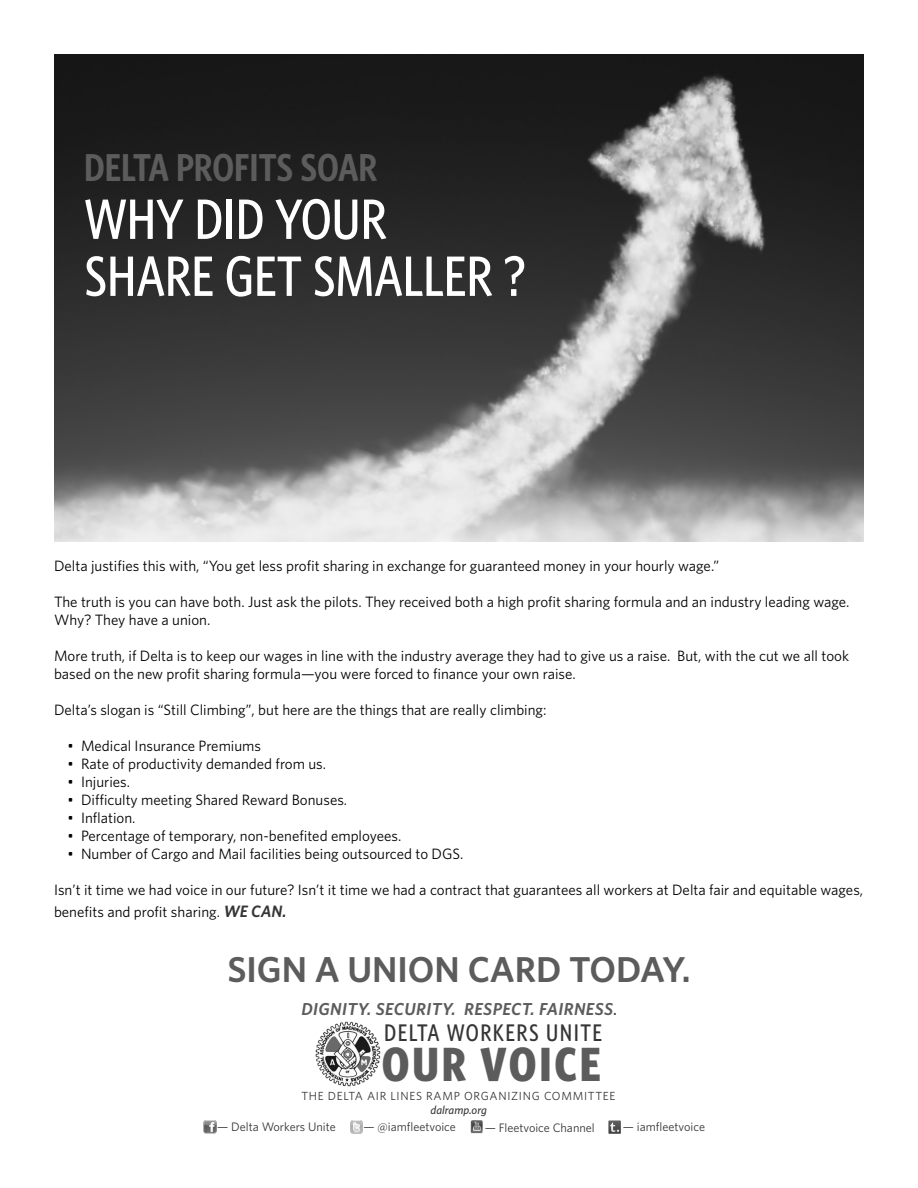
<style>
.page{position:relative;width:918px;height:1188px;background:#fff}
.page>*{position:absolute;margin:0;border:0;box-sizing:border-box;transform-origin:0 0}
.t1{font:500 57px/57px "Whitney Condensed";color:#fff}
.t2{font:700 48.15px "Whitney Condensed";letter-spacing:.06em;color:#5c5c5c}
.t3{font:600 39px "Whitney Condensed";color:#5c5c5c}
.t4{font:600 36px "Whitney";color:#5c5c5c}
.t5{font:500 24px "Whitney Condensed";letter-spacing:.06em;color:#353535}
.t6{font:italic 600 17.4px "Whitney";letter-spacing:.025em;color:#5c5c5c}
.t7{font:15px/18px "Whitney";color:#000}
.t8{font:12.3px "Whitney";color:#353535}
.t9{font:11.7px "Whitney";letter-spacing:.06em;color:#353535}
.t10{font:italic 500 11.7px "Whitney";color:#353535}
.s1{font-weight:600;font-style:italic;font-size:16.5px;color:#353535}
.s2{font-family:"Whitney Condensed";font-weight:500;font-style:normal;color:#353535}
</style>
<div class="page">
<img style="left:54px;top:54px;width:810px;height:488px">
<img style="left:316px;top:1021px;width:64px;height:65px">
<svg style="left:203px;top:1120px;width:13px;height:13px"></svg>
<svg style="left:470px;top:1121px;width:13px;height:13px"></svg>
<svg style="left:350px;top:1120px;width:12px;height:13px"></svg>
<svg style="left:609px;top:1121px;width:12px;height:12px"></svg>
<p class="t3" style="left:84px;top:143px;width:295px">DELTA PROFITS SOAR</p>
<p class="t1" style="left:84px;top:189px;width:443px">WHY DID YOUR<br>SHARE GET SMALLER ?</p>
<p class="t7" style="left:54px;top:556px;width:667px">Delta justifies this with, “You get less profit sharing in exchange for guaranteed money in your hourly wage.”</p>
<p class="t7" style="left:54px;top:592px;width:797px">The truth is you can have both. Just ask the pilots. They received both a high profit sharing formula and an industry leading wage.<br>Why? They have a union.</p>
<p class="t7" style="left:54px;top:646px;width:797px">More truth, if Delta is to keep our wages in line with the industry average they had to give us a raise. But, with the cut we all took based on the new profit sharing formula—you were forced to finance your own raise.</p>
<p class="t7" style="left:54px;top:700px;width:494px">Delta’s slogan is “Still Climbing”, but here are the things that are really climbing:</p>
<p class="t7" style="left:68px;top:736px;width:195px">• Medical Insurance Premiums</p>
<p class="t7" style="left:68px;top:754px;width:260px">• Rate of productivity demanded from us.</p>
<p class="t7" style="left:68px;top:772px;width:64px">• Injuries.</p>
<p class="t7" style="left:68px;top:790px;width:281px">• Difficulty meeting Shared Reward Bonuses.</p>
<p class="t7" style="left:68px;top:808px;width:70px">• Inflation.</p>
<p class="t7" style="left:68px;top:826px;width:335px">• Percentage of temporary, non-benefited employees.</p>
<p class="t7" style="left:68px;top:844px;width:398px">• Number of Cargo and Mail facilities being outsourced to DGS.</p>
<p class="t7" style="left:54px;top:879px;width:811px;line-height:21.6px">Isn’t it time we had voice in our future? Isn’t it time we had a contract that guarantees all workers at Delta fair and equitable wages, benefits and profit sharing. <span class="s1">WE CAN.</span></p>
<p class="t4" style="left:227px;top:945px;width:465px">SIGN A UNION CARD TODAY.</p>
<p class="t6" style="left:301px;top:998px;width:317px">DIGNITY. SECURITY. RESPECT. FAIRNESS<span class="s2">.</span></p>
<p class="t5" style="left:384px;top:1017px;width:219px">DELTA WORKERS UNITE</p>
<p class="t2" style="left:382px;top:1033px;width:221px">OUR VOICE</p>
<p class="t9" style="left:301px;top:1089px;width:316px">THE DELTA AIR LINES RAMP ORGANIZING COMMITTEE</p>
<p class="t10" style="left:431px;top:1103px;width:58px">dalramp.org</p>
<p class="t8" style="left:217px;top:1118px;width:120px">— Delta Workers Unite</p>
<p class="t8" style="left:364px;top:1119px;width:94px">— @iamfleetvoice</p>
<p class="t8" style="left:485px;top:1120px;width:112px">— Fleetvoice Channel</p>
<p class="t8" style="left:623px;top:1118px;width:84px">— iamfleetvoice</p>
</div>
